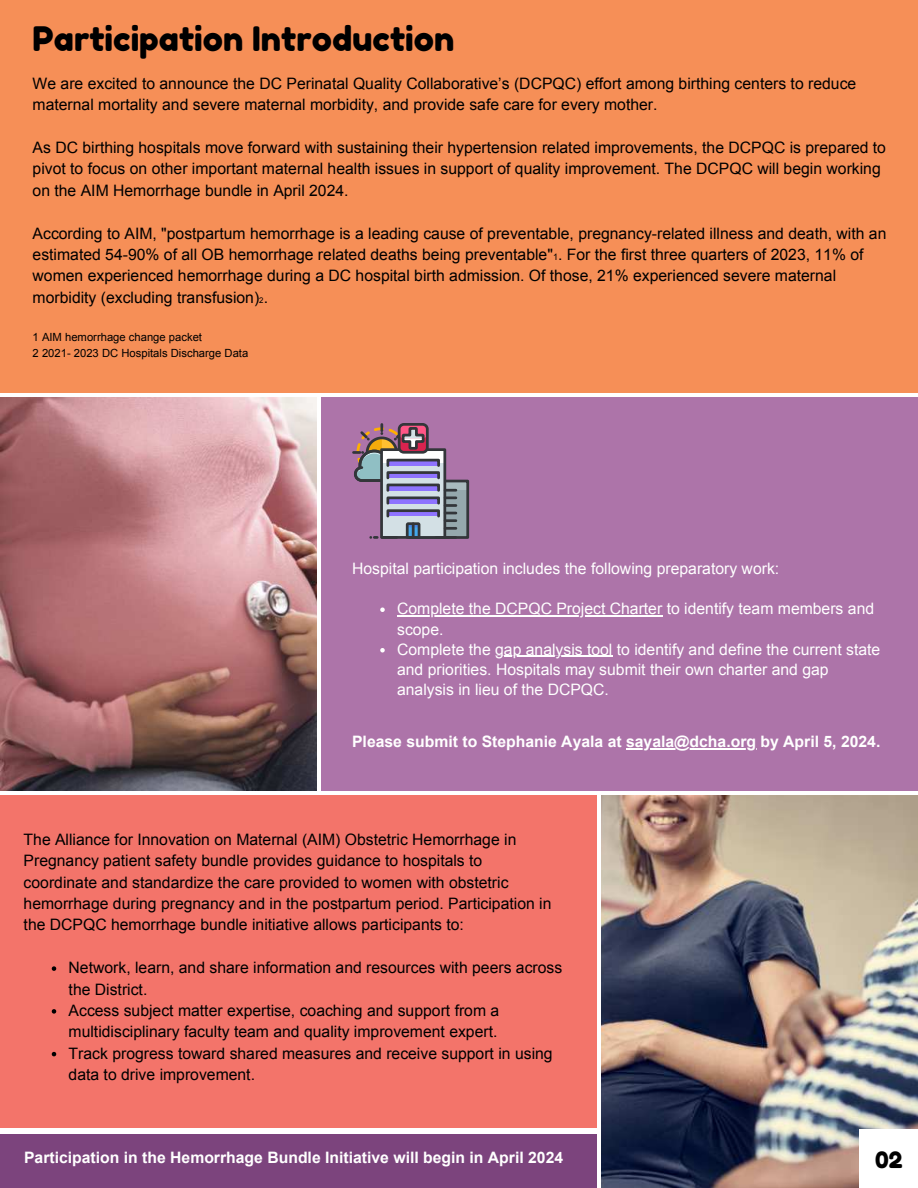
<style>
.page{position:relative;width:918px;height:1188px;background:#fff}
.page>*{position:absolute;margin:0;border:0;box-sizing:border-box;transform-origin:0 0}
.t1{font:33.75px "Fredoka One";color:#000}
.t2{font:22.5px "Fredoka One";color:#000}
.t3{font:15.75px/21.3px "Arial";color:#000}
.t4{font:15.75px/20.2px "Arial";color:#fff}
.t5{font:700 15.75px "Arial";color:#fff}
.t6{font:11.25px/15.8px "Arial";color:#000}
.s1{font-size:9px}
.s2{font-size:7.8px}
</style>
<div class="page">
<div style="left:0;top:0;width:918px;height:393px;background:#f68f57"></div>
<img style="left:602px;top:795px;width:316px;height:393px">
<img style="left:0;top:397px;width:316px;height:394px">
<div style="left:322px;top:397px;width:596px;height:394px;background:#ad74a9"></div>
<div style="left:0;top:795px;width:596px;height:333px;background:#f3746a"></div>
<svg style="left:52px;top:966px;width:4px;height:5px"></svg>
<svg style="left:52px;top:1009px;width:4px;height:5px"></svg>
<svg style="left:52px;top:1052px;width:4px;height:4px"></svg>
<div style="left:860px;top:1129px;width:58px;height:59px;background:#fff"></div>
<svg style="left:380px;top:608px;width:5px;height:4px"></svg>
<hr style="left:397px;top:615px;width:265px;height:1px;background:#fff">
<svg style="left:380px;top:648px;width:5px;height:4px"></svg>
<hr style="left:495px;top:656px;width:117px;height:1px;background:#fff">
<hr style="left:626px;top:748px;width:130px;height:1px;background:#fff">
<div style="left:409px;top:481px;width:59px;height:57px;background:#a9bbbf"></div>
<div style="left:409px;top:490px;width:59px;height:48px;background:#95a8ad"></div>
<div style="left:408px;top:480px;width:61px;height:59px;border:3px solid #33363a"></div>
<div style="left:382px;top:450px;width:63px;height:87px;background:#fff"></div>
<div style="left:382px;top:464px;width:63px;height:73px;background:#d3e0e5"></div>
<div style="left:380px;top:448px;width:66px;height:91px;border:3px solid #33363a"></div>
<div style="left:387px;top:459px;width:53px;height:8px;border:3px solid #33363a"></div>
<div style="left:387px;top:471px;width:53px;height:8px;border:3px solid #33363a"></div>
<div style="left:387px;top:484px;width:53px;height:8px;border:3px solid #33363a"></div>
<div style="left:388px;top:498px;width:51px;height:5px;background:#8e73ff"></div>
<div style="left:387px;top:496px;width:53px;height:9px;border:3px solid #33363a"></div>
<div style="left:388px;top:511px;width:51px;height:5px;background:#8e73ff"></div>
<div style="left:387px;top:509px;width:53px;height:9px;border:3px solid #33363a"></div>
<hr style="left:382px;top:536px;width:15px;height:3px;background:#33363a">
<svg style="left:371px;top:536px;width:6px;height:3px"></svg>
<svg style="left:404px;top:522px;width:18px;height:17px"></svg>
<div style="left:398px;top:423px;width:31px;height:31px;border:3px solid #33363a;border-radius:5px"></div>
<svg style="left:353px;top:424px;width:73px;height:59px"></svg>
<svg style="left:433px;top:489px;width:23px;height:50px"></svg>
<div style="left:0;top:1134px;width:596px;height:54px;background:#7c447d"></div>
<h1 class="t1" style="left:33px;top:18px;width:423px">Participation Introduction</h1>
<p class="t3" style="left:33px;top:73px;width:825px">We are excited to announce the DC Perinatal Quality Collaborative’s (DCPQC) effort among birthing centers to reduce maternal mortality and severe maternal morbidity, and provide safe care for every mother.</p>
<p class="t3" style="left:33px;top:137px;width:855px">As DC birthing hospitals move forward with sustaining their hypertension related improvements, the DCPQC is prepared to pivot to focus on other important maternal health issues in support of quality improvement. The DCPQC will begin working on the AIM Hemorrhage bundle in April 2024.</p>
<p class="t3" style="left:33px;top:222px;width:855px">According to AIM, "postpartum hemorrhage is a leading cause of preventable, pregnancy-related illness and death, with an estimated 54-90% of all OB hemorrhage related deaths being preventable"<span class="s1">1</span>. For the first three quarters of 2023, 11% of women experienced hemorrhage during a DC hospital birth admission. Of those, 21% experienced severe maternal morbidity (excluding transfusion)<span class="s2">2</span>.</p>
<p class="t6" style="left:33px;top:329px;width:217px">1 AIM hemorrhage change packet<br>2 2021- 2023 DC Hospitals Discharge Data</p>
<p class="t4" style="left:352px;top:558px;width:429px">Hospital participation includes the following preparatory work:</p>
<p class="t4" style="left:397px;top:599px;width:485px">Complete the DCPQC Project Charter to identify team members and scope.<br>Complete the gap analysis tool to identify and define the current state and priorities. Hospitals may submit their own charter and gap analysis in lieu of the DCPQC.</p>
<p class="t5" style="left:352px;top:731px;width:530px">Please submit to Stephanie Ayala at sayala@dcha.org by April 5, 2024.</p>
<p class="t3" style="left:24px;top:829px;width:529px">The Alliance for Innovation on Maternal (AIM) Obstetric Hemorrhage in Pregnancy patient safety bundle provides guidance to hospitals to coordinate and standardize the care provided to women with obstetric hemorrhage during pregnancy and in the postpartum period. Participation in the DCPQC hemorrhage bundle initiative allows participants to:</p>
<p class="t3" style="left:69px;top:957px;width:495px">Network, learn, and share information and resources with peers across the District.<br>Access subject matter expertise, coaching and support from a multidisciplinary faculty team and quality improvement expert.<br>Track progress toward shared measures and receive support in using data to drive improvement.</p>
<p class="t5" style="left:24px;top:1147px;width:541px">Participation in the Hemorrhage Bundle Initiative will begin in April 2024</p>
<h2 class="t2" style="left:875px;top:1146px;width:29px">02</h2>
</div>
